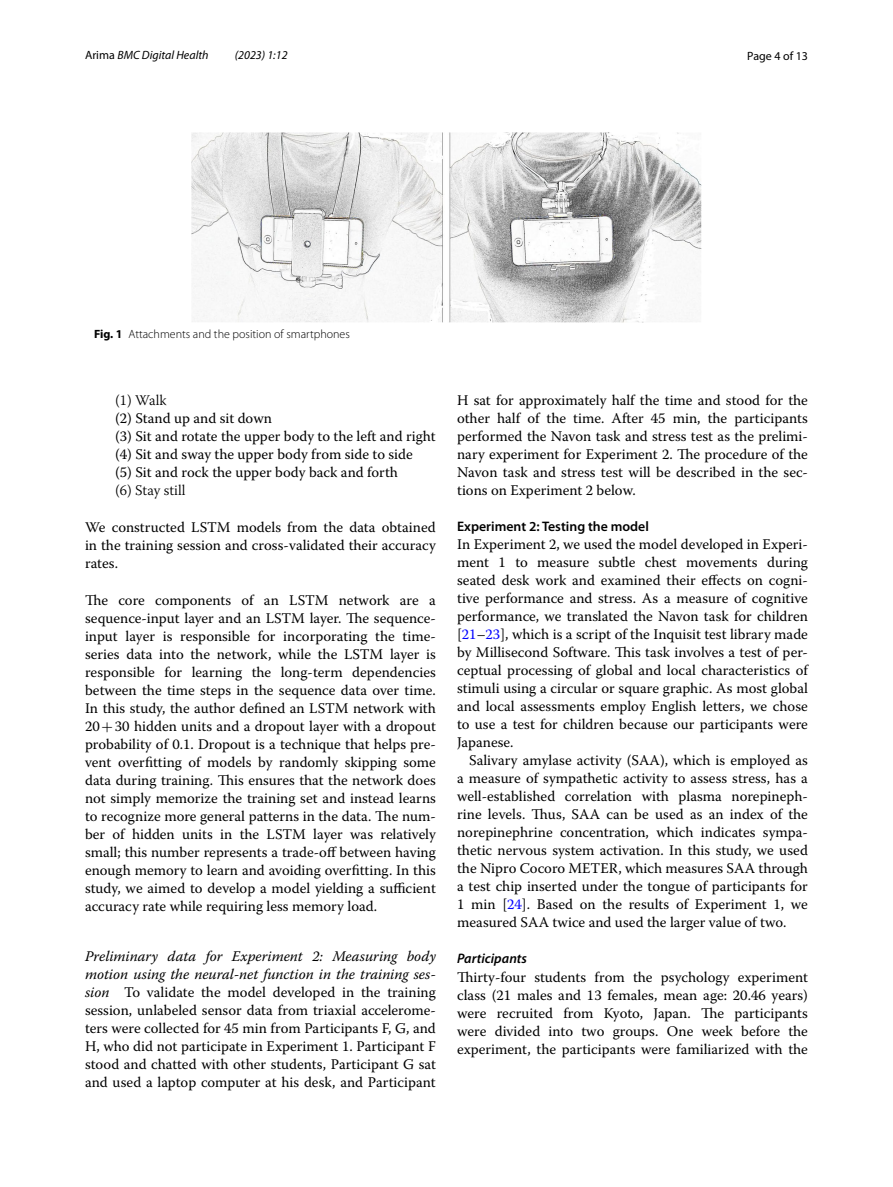
<style>
.page{position:relative;width:893px;height:1187px;background:#fff}
.page>*{position:absolute;margin:0;border:0;box-sizing:border-box;transform-origin:0 0}
.t1{font:14.7px/18px "Warnock Pro";color:#000;text-align:justify}
.t2{font:300 14.7px "Warnock Pro";color:#000}
.t3{font:600 13.8px "Myriad Pro";color:#000}
.t4{font:italic 600 13.8px "Myriad Pro";color:#000}
.t5{font:300 12px "Myriad Pro";color:#000}
.t6{font:italic 12px "Myriad Pro";color:#000}
.t7{font:12px "Myriad Pro";color:#000}
.s1{font-style:normal}
.s2{font-weight:700}
.s3{font-family:"MTSY"}
.s4{font-style:italic}
.s5{color:#00f}
</style>
<div class="page">
<img style="left:191px;top:133px;width:511px;height:189px">
<p class="t6" style="left:85px;top:48px;width:125px"><span class="s1">Arima</span> BMC Digital Health</p>
<p class="t6" style="left:235px;top:48px;width:54px">(2023) 1:12</p>
<p class="t7" style="left:747px;top:48px;width:62px">Page 4 of 13</p>
<p class="t5" style="left:94px;top:327px;width:257px"><span class="s2">Fig. 1</span> Attachments and the position of smartphones</p>
<p class="t2" style="left:115px;top:391px;width:53px">(1) Walk</p>
<p class="t1" style="left:115px;top:409px;width:322px;text-align:left">(2) Stand up and sit down<br>(3) Sit and rotate the upper body to the left and right (4) Sit and sway the upper body from side to side<br>(5) Sit and rock the upper body back and forth</p>
<p class="t2" style="left:115px;top:481px;width:72px">(6) Stay still</p>
<p class="t1" style="left:85px;top:518px;width:352px">We constructed LSTM models from the data obtained in the training session and cross-validated their accuracy rates.</p>
<p class="t1" style="left:85px;top:590px;width:352px">The core components of an LSTM network are a sequence-input layer and an LSTM layer. The sequence&shy;input layer is responsible for incorporating the time&shy;series data into the network, while the LSTM layer is responsible for learning the long-term dependencies between the time steps in the sequence data over time.<br>In this study, the author defined an LSTM network with 20<span class="s3">+</span>30 hidden units and a dropout layer with a dropout probability of 0.1. Dropout is a technique that helps pre&shy;vent overfitting of models by randomly skipping some data during training. This ensures that the network does not simply memorize the training set and instead learns to recognize more general patterns in the data. The num&shy;ber of hidden units in the LSTM layer was relatively small; this number represents a trade-off between having enough memory to learn and avoiding overfitting. In this study, we aimed to develop a model yielding a sufficient accuracy rate while requiring less memory load.</p>
<p class="t1" style="left:85px;top:947px;width:352px"><span class="s4">Preliminary data for Experiment 2: Measuring body motion using the neural‑net function in the training ses‑ sion</span> To validate the model developed in the training session, unlabeled sensor data from triaxial accelerome&shy;ters were collected for 45 min from Participants F, G, and H, who did not participate in Experiment 1. Participant F stood and chatted with other students, Participant G sat and used a laptop computer at his desk, and Participant</p>
<p class="t1" style="left:457px;top:391px;width:352px">H sat for approximately half the time and stood for the other half of the time. After 45 min, the participants performed the Navon task and stress test as the prelimi&shy;nary experiment for Experiment 2. The procedure of the Navon task and stress test will be described in the sec&shy;tions on Experiment 2 below.</p>
<p class="t3" style="left:457px;top:518px;width:193px">Experiment 2: Testing the model</p>
<p class="t1" style="left:457px;top:535px;width:352px">In Experiment 2, we used the model developed in Experi&shy;ment 1 to measure subtle chest movements during seated desk work and examined their effects on cogni&shy;tive performance and stress. As a measure of cognitive performance, we translated the Navon task for children [<span class="s5">21</span>–<span class="s5">23</span>], which is a script of the Inquisit test library made by Millisecond Software. This task involves a test of per&shy;ceptual processing of global and local characteristics of stimuli using a circular or square graphic. As most global and local assessments employ English letters, we chose to use a test for children because our participants were Japanese.</p>
<p class="t1" style="left:457px;top:751px;width:352px;text-indent:12px">Salivary amylase activity (SAA), which is employed as a measure of sympathetic activity to assess stress, has a well-established correlation with plasma norepineph&shy;rine levels. Thus, SAA can be used as an index of the norepinephrine concentration, which indicates sympa&shy;thetic nervous system activation. In this study, we used the Nipro Cocoro METER, which measures SAA through a test chip inserted under the tongue of participants for 1 min [<span class="s5">24</span>]. Based on the results of Experiment 1, we measured SAA twice and used the larger value of two.</p>
<p class="t4" style="left:457px;top:950px;width:71px">Participants</p>
<p class="t1" style="left:457px;top:967px;width:352px">Thirty-four students from the psychology experiment class (21 males and 13 females, mean age: 20.46 years) were recruited from Kyoto, Japan. The participants were divided into two groups. One week before the experiment, the participants were familiarized with the</p>
</div>
